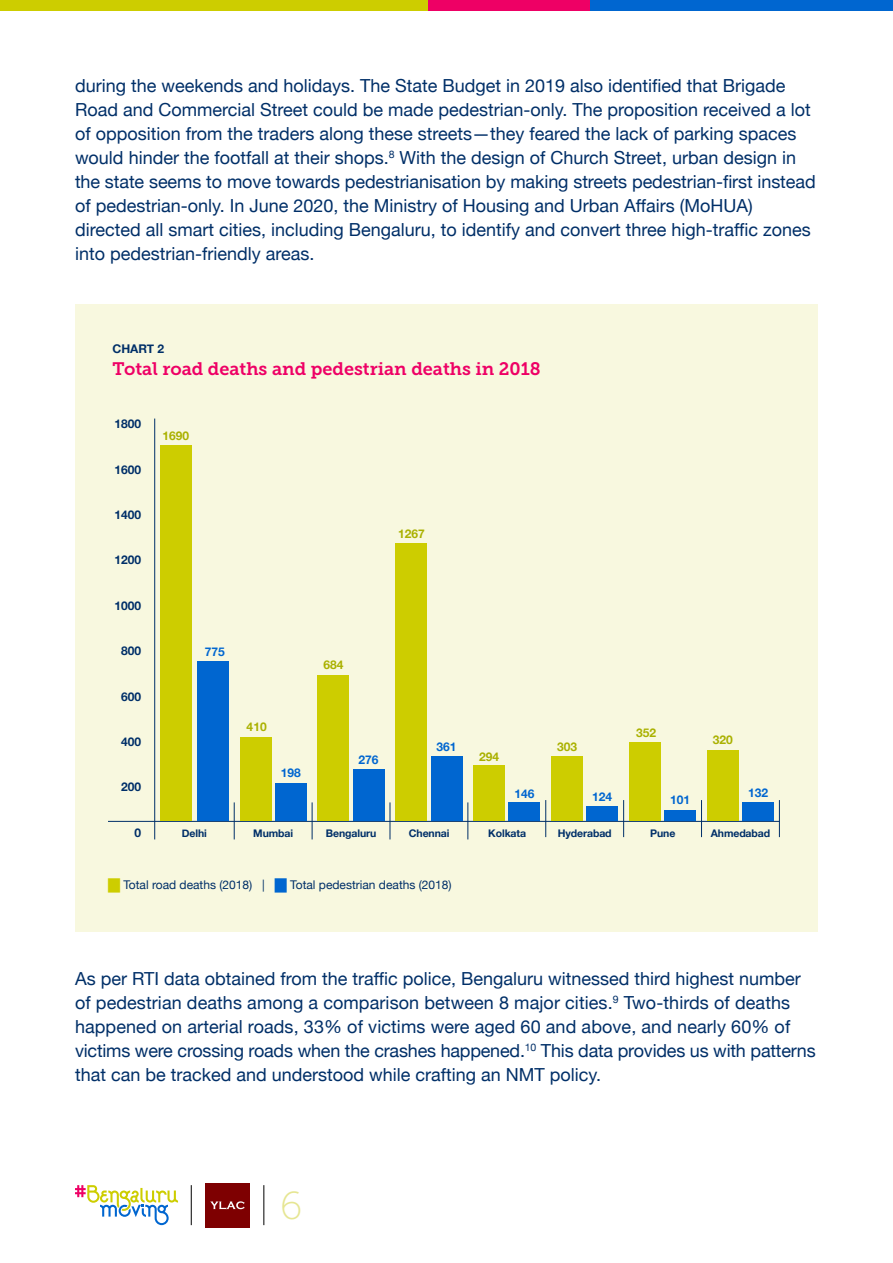
<style>
.page{position:relative;width:893px;height:1263px;background:#fff}
.page>*{position:absolute;margin:0;border:0;box-sizing:border-box;transform-origin:0 0}
.t1{font:39px "Museo Slab 100";color:#e6e693}
.t2{font:18px/24px "Helvetica Neue";color:#002f68}
.t3{font:18px "Museo Slab 700";color:#ee0065}
.t4{font:12px "Helvetica Neue";color:#002f68}
.t5{font:700 12px "Helvetica Neue";color:#002f68}
.t6{font:700 12px "Helvetica Neue";color:#aab100}
.t7{font:700 12px "Helvetica Neue";color:#0066d0}
.t8{font:700 10.5px "Helvetica Neue";letter-spacing:-.01em;color:#002f68}
.s1{font-weight:700;color:#cdcd00}
.s2{font-weight:700;color:#0066d0}
</style>
<div class="page">
<svg style="left:75px;top:1185px;width:103px;height:40px"></svg>
<hr style="left:191px;top:1185px;width:1px;height:40px;background:#000">
<hr style="left:263px;top:1185px;width:1px;height:40px;background:#000">
<div style="left:0;top:0;width:428px;height:10px;background:#cdcd00"></div>
<div style="left:428px;top:0;width:162px;height:10px;background:#ee0065"></div>
<div style="left:590px;top:0;width:303px;height:10px;background:#0066d0"></div>
<div style="left:75px;top:304px;width:743px;height:628px;background:#f8f8df"></div>
<hr style="left:108px;top:821px;width:671px;height:1px;background:#002f68">
<hr style="left:154px;top:419px;width:1px;height:420px;background:#002f68">
<hr style="left:234px;top:802px;width:1px;height:37px;background:#002f68">
<hr style="left:312px;top:802px;width:1px;height:37px;background:#002f68">
<hr style="left:390px;top:802px;width:1px;height:37px;background:#002f68">
<hr style="left:467px;top:802px;width:1px;height:37px;background:#002f68">
<hr style="left:545px;top:800px;width:1px;height:37px;background:#002f68">
<hr style="left:623px;top:800px;width:1px;height:37px;background:#002f68">
<hr style="left:701px;top:800px;width:1px;height:37px;background:#002f68">
<hr style="left:779px;top:800px;width:1px;height:37px;background:#002f68">
<div style="left:160px;top:446px;width:32px;height:375px;background:#cdcd00"></div>
<div style="left:197px;top:662px;width:32px;height:159px;background:#0066d0"></div>
<div style="left:240px;top:737px;width:31px;height:84px;background:#cdcd00"></div>
<div style="left:275px;top:783px;width:31px;height:38px;background:#0066d0"></div>
<div style="left:318px;top:675px;width:31px;height:146px;background:#cdcd00"></div>
<div style="left:353px;top:770px;width:31px;height:51px;background:#0066d0"></div>
<div style="left:396px;top:544px;width:31px;height:277px;background:#cdcd00"></div>
<div style="left:431px;top:756px;width:31px;height:65px;background:#0066d0"></div>
<div style="left:473px;top:766px;width:32px;height:55px;background:#cdcd00"></div>
<div style="left:509px;top:803px;width:31px;height:18px;background:#0066d0"></div>
<div style="left:551px;top:756px;width:32px;height:65px;background:#cdcd00"></div>
<div style="left:586px;top:806px;width:32px;height:15px;background:#0066d0"></div>
<div style="left:629px;top:743px;width:32px;height:78px;background:#cdcd00"></div>
<div style="left:664px;top:810px;width:32px;height:11px;background:#0066d0"></div>
<div style="left:707px;top:751px;width:32px;height:70px;background:#cdcd00"></div>
<div style="left:742px;top:803px;width:32px;height:18px;background:#0066d0"></div>
<img style="left:206px;top:1183px;width:44px;height:44px">
<p class="t2" style="left:75px;top:75px;width:742px">during the weekends and holidays. The State Budget in 2019 also identified that Brigade Road and Commercial Street could be made pedestrian-only. The proposition received a lot of opposition from the traders along these streets—they feared the lack of parking spaces would hinder the footfall at their shops.<sup>8</sup> With the design of Church Street, urban design in the state seems to move towards pedestrianisation by making streets pedestrian-first instead of pedestrian-only. In June 2020, the Ministry of Housing and Urban Affairs (MoHUA) directed all smart cities, including Bengaluru, to identify and convert three high-traffic zones into pedestrian-friendly areas.</p>
<p class="t5" style="left:112px;top:339px;width:53px">CHART 2</p>
<p class="t3" style="left:112px;top:358px;width:430px">Total road deaths and pedestrian deaths in 2018</p>
<p class="t5" style="left:115px;top:414px;width:28px">1800</p>
<p class="t5" style="left:115px;top:460px;width:28px">1600</p>
<p class="t5" style="left:115px;top:505px;width:28px">1400</p>
<p class="t5" style="left:115px;top:551px;width:28px">1200</p>
<p class="t5" style="left:115px;top:596px;width:28px">1000</p>
<p class="t5" style="left:121px;top:641px;width:22px">800</p>
<p class="t5" style="left:121px;top:687px;width:22px">600</p>
<p class="t5" style="left:121px;top:732px;width:22px">400</p>
<p class="t5" style="left:121px;top:778px;width:22px">200</p>
<p class="t5" style="left:135px;top:823px;width:8px">0</p>
<p class="t6" style="left:163px;top:426px;width:28px">1690</p>
<p class="t6" style="left:398px;top:525px;width:28px">1267</p>
<p class="t7" style="left:205px;top:642px;width:22px">775</p>
<p class="t6" style="left:247px;top:717px;width:22px">410</p>
<p class="t7" style="left:281px;top:764px;width:22px">198</p>
<p class="t6" style="left:323px;top:656px;width:22px">684</p>
<p class="t7" style="left:359px;top:750px;width:22px">276</p>
<p class="t7" style="left:436px;top:737px;width:22px">361</p>
<p class="t6" style="left:479px;top:747px;width:22px">294</p>
<p class="t7" style="left:514px;top:784px;width:22px">146</p>
<p class="t6" style="left:557px;top:737px;width:22px">303</p>
<p class="t7" style="left:592px;top:787px;width:22px">124</p>
<p class="t6" style="left:636px;top:723px;width:22px">352</p>
<p class="t7" style="left:670px;top:791px;width:22px">101</p>
<p class="t6" style="left:713px;top:730px;width:22px">320</p>
<p class="t7" style="left:748px;top:783px;width:22px">132</p>
<p class="t8" style="left:182px;top:825px;width:27px">Delhi</p>
<p class="t8" style="left:253px;top:825px;width:41px">Mumbai</p>
<p class="t8" style="left:326px;top:825px;width:52px">Bengaluru</p>
<p class="t8" style="left:409px;top:825px;width:42px">Chennai</p>
<p class="t8" style="left:488px;top:825px;width:39px">Kolkata</p>
<p class="t8" style="left:558px;top:825px;width:55px">Hyderabad</p>
<p class="t8" style="left:650px;top:825px;width:27px">Pune</p>
<p class="t8" style="left:711px;top:825px;width:61px">Ahmedabad</p>
<p class="t4" style="left:108px;top:876px;width:345px"><span class="s1">█</span> Total road deaths (2018) | <span class="s2">█</span> Total pedestrian deaths (2018)</p>
<p class="t2" style="left:75px;top:968px;width:742px">As per RTI data obtained from the traffic police, Bengaluru witnessed third highest number of pedestrian deaths among a comparison between 8 major cities.<sup>9</sup> Two-thirds of deaths happened on arterial roads, 33% of victims were aged 60 and above, and nearly 60% of victims were crossing roads when the crashes happened.<sup>10</sup> This data provides us with patterns that can be tracked and understood while crafting an NMT policy.</p>
<h1 class="t1" style="left:280px;top:1184px;width:24px">6</h1>
</div>
